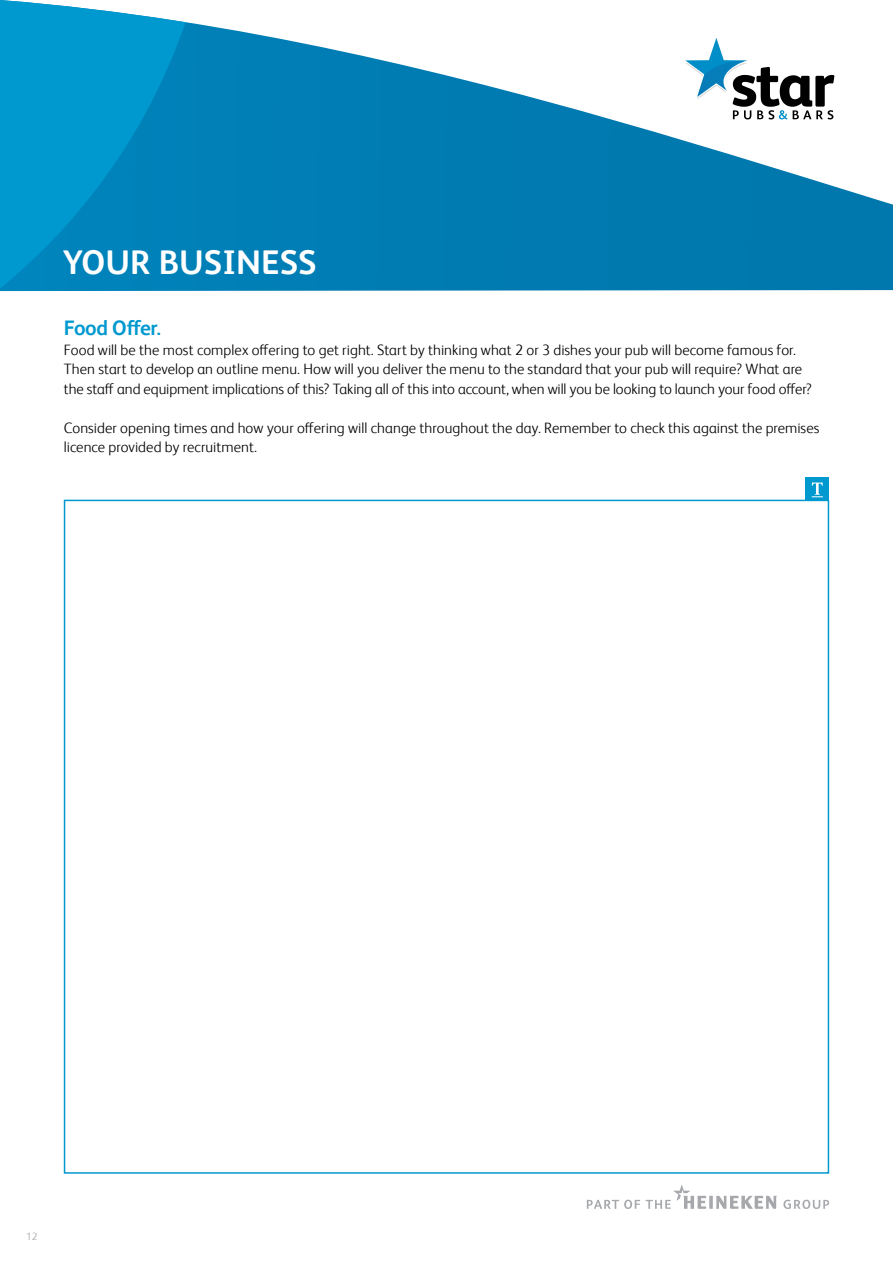
<style>
.page{position:relative;width:893px;height:1263px;background:#fff}
.page>*{position:absolute;margin:0;border:0;box-sizing:border-box;transform-origin:0 0}
.t1{font:700 34.35px "HEINEKEN Core";color:#fff}
.t2{font:700 21px "HEINEKEN Core";letter-spacing:-.02em;color:#0099cf}
.t3{font:300 15px/19.5px "HEINEKEN Core";letter-spacing:.005em;color:#000}
.t4{font:300 10.5px "HEINEKEN Core";color:#a6a8ab}
</style>
<div class="page">
<svg style="left:257px;top:34px;width:636px;height:257px"></svg>
<svg style="left:0;top:0;width:257px;height:291px;background:#0d91c5"></svg>
<svg style="left:682px;top:35px;width:152px;height:84px"></svg>
<svg style="left:587px;top:1185px;width:242px;height:24px"></svg>
<div style="left:805px;top:477px;width:24px;height:24px;background:#0099cf"></div>
<svg style="left:812px;top:482px;width:11px;height:15px"></svg>
<p class="t1" style="left:63px;top:238px;width:255px">YOUR BUSINESS</p>
<p class="t2" style="left:64px;top:313px;width:99px">Food Offer.</p>
<p class="t3" style="left:64px;top:339px;width:749px">Food will be the most complex offering to get right. Start by thinking what 2 or 3 dishes your pub will become famous for.<br>Then start to develop an outline menu. How will you deliver the menu to the standard that your pub will require? What are the staff and equipment implications of this? Taking all of this into account, when will you be looking to launch your food offer?</p>
<p class="t3" style="left:64px;top:417px;width:757px">Consider opening times and how your offering will change throughout the day. Remember to check this against the premises licence provided by recruitment.</p>
<p class="t4" style="left:26px;top:1229px;width:13px">12</p>
</div>
